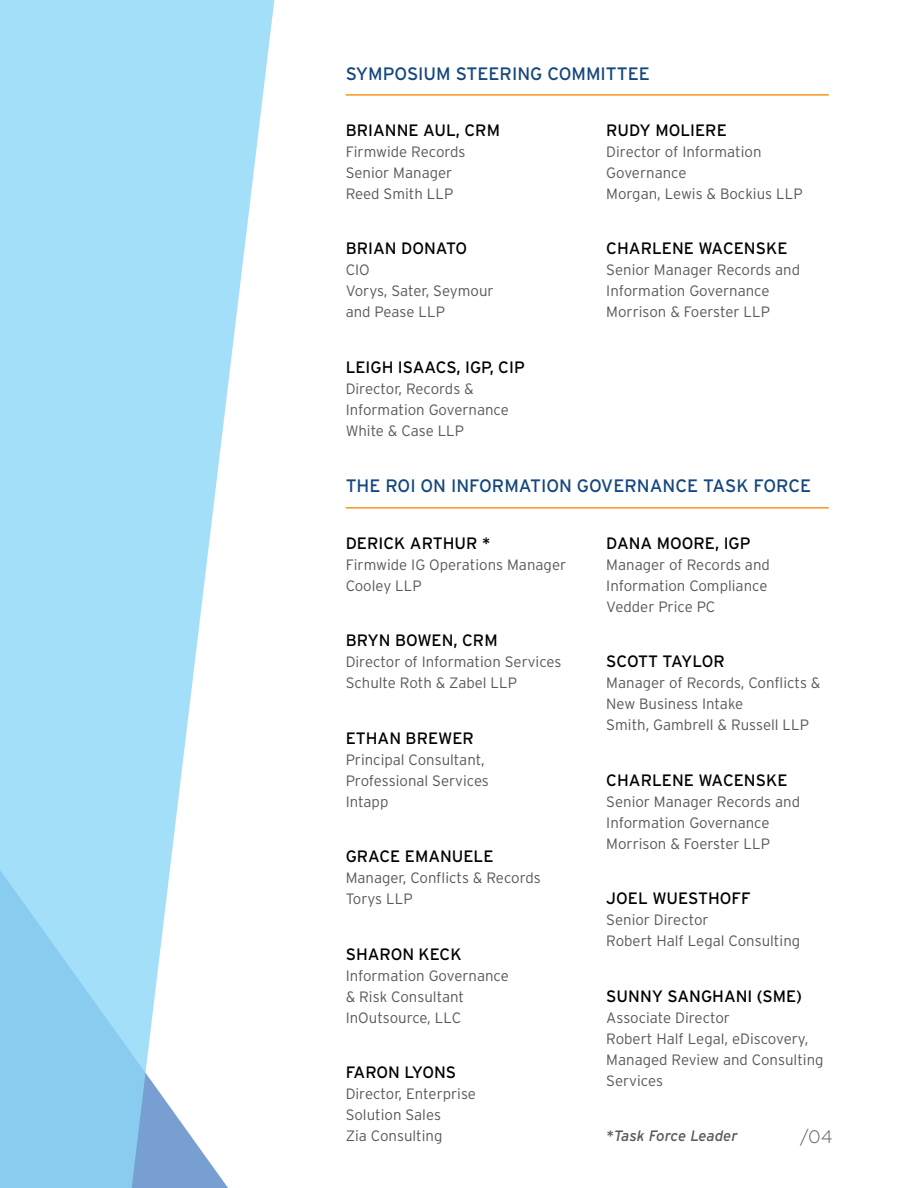
<style>
.page{position:relative;width:918px;height:1188px;background:#fff}
.page>*{position:absolute;margin:0;border:0;box-sizing:border-box;transform-origin:0 0}
.t1{font:18px "Interstate";color:#14477d}
.t2{font:300 18px "Geometria";color:#58595b}
.t3{font:16.5px "Interstate";color:#000}
.t4{font:16.5px "Interstate";letter-spacing:-.025em;color:#000}
.t5{font:300 15px/21px "Interstate";color:#58595b}
.t6{font:italic 15px "Interstate";letter-spacing:-.005em;color:#58595b}
</style>
<div class="page">
<svg style="left:0;top:0;width:275px;height:1188px;fill:#a4dff9"></svg>
<hr style="left:346px;top:94px;width:483px;height:2px;background:#f7941e">
<hr style="left:346px;top:507px;width:483px;height:2px;background:#f7941e">
<p class="t1" style="left:346px;top:64px;width:306px">SYMPOSIUM STEERING COMMITTEE</p>
<p class="t3" style="left:346px;top:121px;width:156px">BRIANNE AUL, CRM</p>
<p class="t5" style="left:346px;top:141px;width:121px">Firmwide Records<br>Senior Manager<br>Reed Smith LLP</p>
<p class="t3" style="left:346px;top:239px;width:123px">BRIAN DONATO</p>
<p class="t5" style="left:346px;top:259px;width:149px">CIO<br>Vorys, Sater, Seymour and Pease LLP</p>
<p class="t3" style="left:346px;top:358px;width:181px">LEIGH ISAACS, IGP, CIP</p>
<p class="t5" style="left:346px;top:378px;width:165px">Director, Records &amp;<br>Information Governance<br>White &amp; Case LLP</p>
<p class="t3" style="left:606px;top:121px;width:122px">RUDY MOLIERE</p>
<p class="t5" style="left:606px;top:141px;width:198px">Director of Information<br>Governance<br>Morgan, Lewis &amp; Bockius LLP</p>
<p class="t3" style="left:606px;top:239px;width:183px">CHARLENE WACENSKE</p>
<p class="t5" style="left:606px;top:259px;width:195px">Senior Manager Records and<br>Information Governance<br>Morrison &amp; Foerster LLP</p>
<p class="t1" style="left:346px;top:475px;width:467px">THE ROI ON INFORMATION GOVERNANCE TASK FORCE</p>
<p class="t3" style="left:346px;top:534px;width:146px">DERICK ARTHUR *</p>
<p class="t5" style="left:346px;top:554px;width:222px">Firmwide IG Operations Manager<br>Cooley LLP</p>
<p class="t3" style="left:346px;top:631px;width:154px">BRYN BOWEN, CRM</p>
<p class="t5" style="left:346px;top:651px;width:217px">Director of Information Services<br>Schulte Roth &amp; Zabel LLP</p>
<p class="t3" style="left:346px;top:729px;width:130px">ETHAN BREWER</p>
<p class="t5" style="left:346px;top:749px;width:145px">Principal Consultant,<br>Professional Services<br>Intapp</p>
<p class="t3" style="left:346px;top:847px;width:149px">GRACE EMANUELE</p>
<p class="t5" style="left:346px;top:867px;width:197px">Manager, Conflicts &amp; Records<br>Torys LLP</p>
<p class="t3" style="left:346px;top:945px;width:117px">SHARON KECK</p>
<p class="t5" style="left:346px;top:965px;width:165px">Information Governance &amp; Risk Consultant<br>InOutsource, LLC</p>
<p class="t3" style="left:346px;top:1063px;width:112px">FARON LYONS</p>
<p class="t5" style="left:346px;top:1083px;width:132px">Director, Enterprise<br>Solution Sales<br>Zia Consulting</p>
<p class="t3" style="left:606px;top:534px;width:146px">DANA MOORE, IGP</p>
<p class="t5" style="left:606px;top:554px;width:165px">Manager of Records and<br>Information Compliance<br>Vedder Price PC</p>
<p class="t4" style="left:606px;top:652px;width:120px">SCOTT TAYLOR</p>
<p class="t5" style="left:606px;top:672px;width:216px">Manager of Records, Conflicts &amp;<br>New Business Intake<br>Smith, Gambrell &amp; Russell LLP</p>
<p class="t3" style="left:606px;top:771px;width:183px">CHARLENE WACENSKE</p>
<p class="t5" style="left:606px;top:791px;width:195px">Senior Manager Records and<br>Information Governance<br>Morrison &amp; Foerster LLP</p>
<p class="t3" style="left:606px;top:889px;width:146px">JOEL WUESTHOFF</p>
<p class="t5" style="left:606px;top:909px;width:195px">Senior Director<br>Robert Half Legal Consulting</p>
<p class="t3" style="left:606px;top:987px;width:197px">SUNNY SANGHANI (SME)</p>
<p class="t5" style="left:606px;top:1007px;width:219px">Associate Director<br>Robert Half Legal, eDiscovery,<br>Managed Review and Consulting<br>Services</p>
<p class="t6" style="left:606px;top:1128px;width:133px">*Task Force Leader</p>
<p class="t2" style="left:800px;top:1126px;width:34px">/04</p>
</div>
